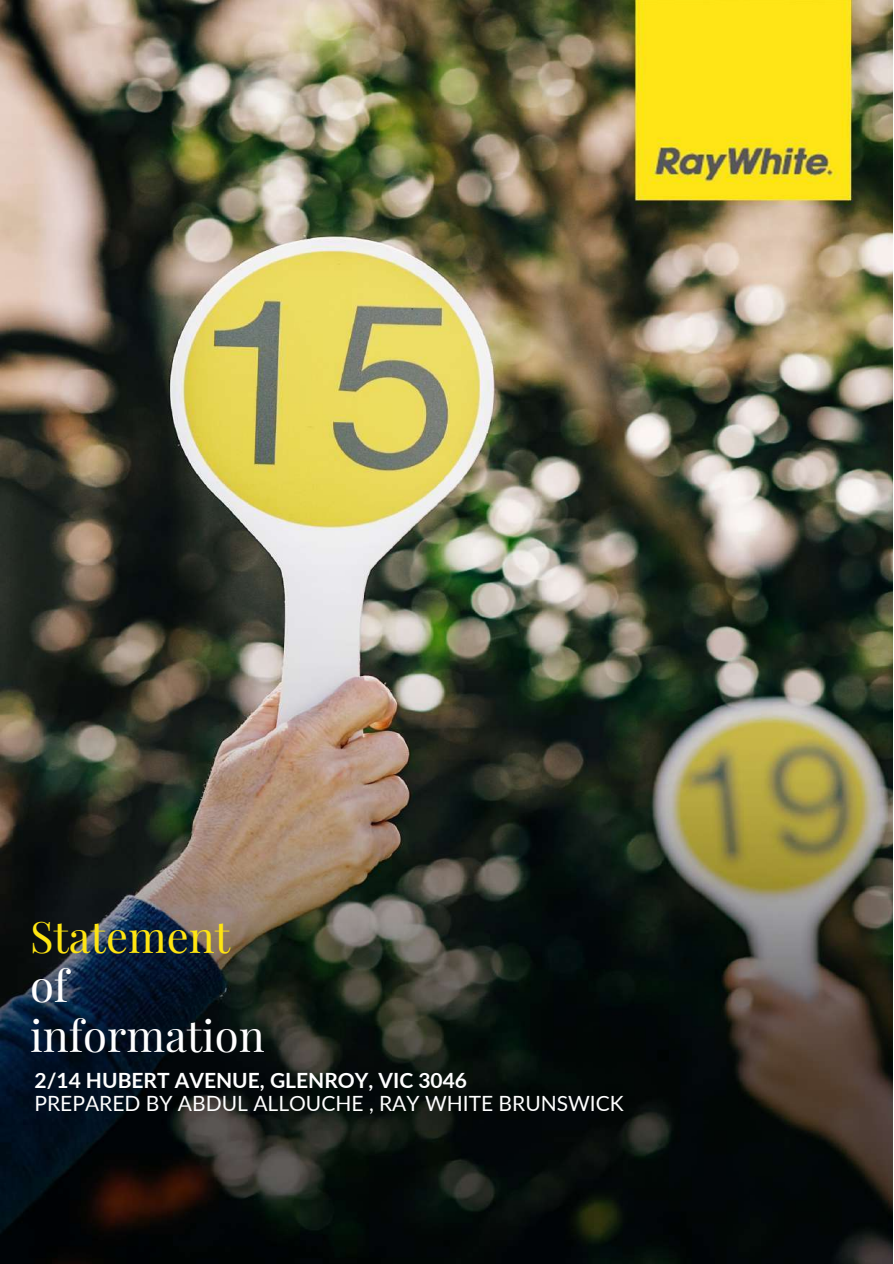
<style>
.page{position:relative;width:894px;height:1264px;background:#fff}
.page>*{position:absolute;margin:0;border:0;box-sizing:border-box;transform-origin:0 0}
.t1{font:43.5px/49.5px "Playfair Display";color:#fff}
.t2{font:43.5px "Playfair Display";color:#ffe512}
.t3{font:21px "Lato";color:#fff}
.t4{font:700 21px "Lato";color:#fff}
</style>
<div class="page">
<img style="left:0;top:0;width:892px;height:1263px">
<h1 class="t2" style="left:30px;top:905px;width:201px">Statement</h1>
<h1 class="t1" style="left:30px;top:959px;width:236px">of information</h1>
<p class="t4" style="left:35px;top:1067px;width:434px">2/14 HUBERT AVENUE, GLENROY, VIC 3046</p>
<p class="t3" style="left:35px;top:1089px;width:590px">PREPARED BY ABDUL ALLOUCHE , RAY WHITE BRUNSWICK</p>
</div>
